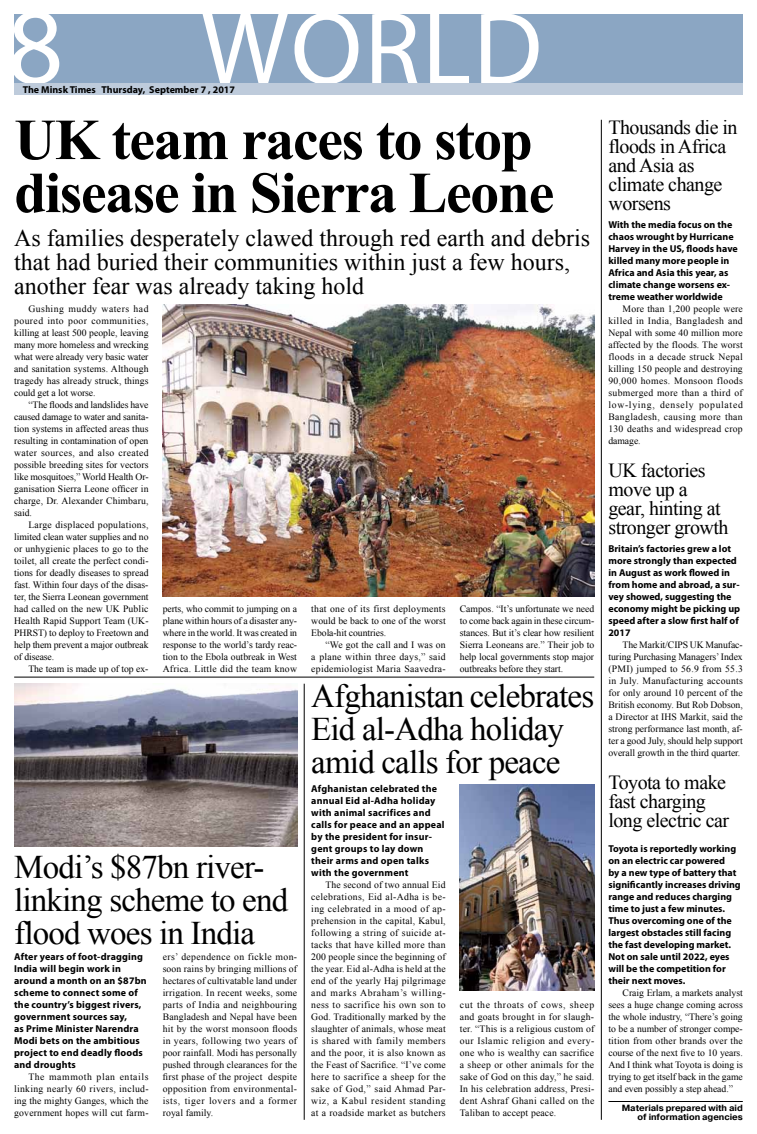
<style>
.page{position:relative;width:757px;height:1134px;background:#fff}
.page>*{position:absolute;margin:0;border:0;box-sizing:border-box;transform-origin:0 0}
.t1{font:109.7px "Myriad Pro";color:#fff}
.t2{font:103.7px "Myriad Pro";letter-spacing:.02em;color:#fff}
.t3{font:700 58px/53px "Times New Roman";letter-spacing:-.025em;color:#000}
.t4{font:33px/33px "Times New Roman";letter-spacing:-.025em;color:#000}
.t5{font:24px/24px "Times New Roman";color:#000}
.t6{font:20px/19px "Times New Roman";letter-spacing:-.025em;color:#000}
.t7{font:700 10px/12px "Myriad Pro";color:#000}
.t8{font:700 10px/12px "Myriad Pro";letter-spacing:.02em;color:#000}
.t9{font:9.7px/12px "Times New Roman";letter-spacing:.01em;color:#000;text-align:justify}
.t10{font:9.7px "Times New Roman";letter-spacing:-.01em;color:#000}
.t11{font:700 9px/9px "Pragmatica C";letter-spacing:-.005em;color:#000;text-align:right}
</style>
<div class="page">
<div style="left:14px;top:14px;width:729px;height:70px;background:#8ba6c3"></div>
<hr style="left:608px;top:1101px;width:135px;height:1px;background:#000">
<hr style="left:601px;top:120px;width:1px;height:1000px;background:#000">
<img style="left:460px;top:785px;width:134px;height:206px">
<img style="left:14px;top:684px;width:283px;height:162px">
<hr style="left:304px;top:684px;width:1px;height:436px;background:#000">
<hr style="left:14px;top:677px;width:580px;height:1px;background:#000">
<img style="left:163px;top:304px;width:431px;height:293px">
<div style="left:14px;top:84px;width:729px;height:11px;background:#becbdb"></div>
<h1 class="t1" style="left:7px;top:-21px;width:58px">8</h1>
<h2 class="t2" style="left:201px;top:-15px;width:343px">WORLD</h2>
<p class="t7" style="left:23px;top:83px;width:214px">The Minsk Times Thursday, September 7 , 2017</p>
<h3 class="t3" style="left:14px;top:112px;width:542px">UK team races to stop disease in Sierra Leone</h3>
<h3 class="t5" style="left:14px;top:226px;width:577px">As families desperately clawed through red earth and debris that had buried their communities within just a few hours, another fear was already taking hold</h3>
<p class="t9" style="left:14px;top:303px;width:136px;text-indent:14px">Gushing muddy waters had poured into poor communities, killing at least 500 people, leaving many more homeless and wrecking what were already very basic water and sanitation systems. Although tragedy has already struck, things could get a lot worse.</p>
<p class="t9" style="left:14px;top:399px;width:136px;text-indent:14px">“The floods and landslides have caused damage to water and sanita&shy;tion systems in affected areas thus resulting in contamination of open water sources, and also created possible breeding sites for vectors like mosquitoes,” World Health Or&shy;ganisation Sierra Leone officer in charge, Dr. Alexander Chimbaru, said.</p>
<p class="t9" style="left:14px;top:519px;width:136px;text-indent:14px">Large displaced populations, limited clean water supplies and no or unhygienic places to go to the toilet, all create the perfect condi&shy;tions for deadly diseases to spread fast. Within four days of the disas&shy;ter, the Sierra Leonean government had called on the new UK Public Health Rapid Support Team (UK-PHRST) to deploy to Freetown and help them prevent a major outbreak of disease.</p>
<p class="t10" style="left:28px;top:662px;width:122px">The team is made up of top ex-</p>
<p class="t9" style="left:163px;top:603px;width:136px">perts, who commit to jumping on a plane within hours of a disaster any&shy;where in the world. It was created in response to the world’s tardy reac&shy;tion to the Ebola outbreak in West Africa. Little did the team know</p>
<p class="t9" style="left:311px;top:603px;width:136px">that one of its first deployments would be back to one of the worst Ebola-hit countries.</p>
<p class="t9" style="left:311px;top:639px;width:136px;text-indent:14px">“We got the call and I was on a plane within three days,” said epidemiologist Maria Saavedra-</p>
<p class="t9" style="left:460px;top:603px;width:136px">Campos. “It’s unfortunate we need to come back again in these circum&shy;stances. But it’s clear how resilient Sierra Leoneans are.” Their job to help local governments stop major outbreaks before they start.</p>
<h3 class="t4" style="left:311px;top:678px;width:284px">Afghanistan celebrates<br>Eid al-Adha holiday amid calls for peace</h3>
<h3 class="t4" style="left:14px;top:849px;width:276px">Modi’s $87bn river&shy;linking scheme to end flood woes in India</h3>
<p class="t7" style="left:14px;top:950px;width:134px">After years of foot-dragging<br>India will begin work in around a month on an $87bn scheme to connect some of the country’s biggest rivers, government sources say,<br>as Prime Minister Narendra<br>Modi bets on the ambitious project to end deadly floods and droughts</p>
<p class="t9" style="left:14px;top:1071px;width:136px;text-indent:14px">The mammoth plan entails linking nearly 60 rivers, includ&shy;ing the mighty Ganges, which the government hopes will cut farm-</p>
<p class="t9" style="left:163px;top:951px;width:136px">ers’ dependence on fickle mon&shy;soon rains by bringing millions of hectares of cultivatable land under irrigation. In recent weeks, some parts of India and neighbouring Bangladesh and Nepal have been hit by the worst monsoon floods in years, following two years of poor rainfall. Modi has personally pushed through clearances for the first phase of the project despite opposition from environmental&shy;ists, tiger lovers and a former royal family.</p>
<p class="t8" style="left:311px;top:782px;width:135px">Afghanistan celebrated the annual Eid al-Adha holiday with animal sacrifices and calls for peace and an appeal by the president for insur&shy;gent groups to lay down their arms and open talks with the government</p>
<p class="t9" style="left:311px;top:879px;width:136px;text-indent:14px">The second of two annual Eid celebrations, Eid al-Adha is be&shy;ing celebrated in a mood of ap&shy;prehension in the capital, Kabul, following a string of suicide at&shy;tacks that have killed more than 200 people since the beginning of the year. Eid al-Adha is held at the end of the yearly Haj pilgrimage and marks Abraham’s willing&shy;ness to sacrifice his own son to God. Traditionally marked by the slaughter of animals, whose meat is shared with family members and the poor, it is also known as the Feast of Sacrifice. “I’ve come here to sacrifice a sheep for the sake of God,” said Ahmad Par&shy;wiz, a Kabul resident standing at a roadside market as butchers</p>
<p class="t9" style="left:460px;top:999px;width:136px">cut the throats of cows, sheep and goats brought in for slaugh&shy;ter. “This is a religious custom of our Islamic religion and every&shy;one who is wealthy can sacrifice a sheep or other animals for the sake of God on this day,” he said.<br>In his celebration address, Presi&shy;dent Ashraf Ghani called on the Taliban to accept peace.</p>
<h3 class="t6" style="left:608px;top:117px;width:131px">Thousands die in floods in Africa and Asia as climate change worsens</h3>
<p class="t7" style="left:608px;top:218px;width:131px">With the media focus on the chaos wrought by Hurricane<br>Harvey in the US, floods have killed many more people in<br>Africa and Asia this year, as climate change worsens ex&shy;treme weather worldwide</p>
<p class="t9" style="left:608px;top:303px;width:136px;text-indent:14px">More than 1,200 people were killed in India, Bangladesh and Nepal with some 40 million more affected by the floods. The worst floods in a decade struck Nepal killing 150 people and destroying 90,000 homes. Monsoon floods submerged more than a third of low-lying, densely populated Bangladesh, causing more than 130 deaths and widespread crop damage.</p>
<h3 class="t6" style="left:608px;top:461px;width:122px">UK factories move up a gear, hinting at stronger growth</h3>
<p class="t7" style="left:608px;top:542px;width:133px">Britain’s factories grew a lot more strongly than expected in August as work flowed in from home and abroad, a sur&shy;vey showed, suggesting the economy might be picking up speed after a slow first half of<br>2017</p>
<p class="t9" style="left:608px;top:639px;width:136px;text-indent:14px">The Markit/CIPS UK Manufac&shy;turing Purchasing Managers’ Index (PMI) jumped to 56.9 from 55.3 in July. Manufacturing accounts for only around 10 percent of the British economy. But Rob Dobson, a Director at IHS Markit, said the strong performance last month, af&shy;ter a good July, should help support overall growth in the third quarter.</p>
<h3 class="t6" style="left:608px;top:773px;width:122px">Toyota to make fast charging long electric car</h3>
<p class="t7" style="left:608px;top:842px;width:134px">Toyota is reportedly working on an electric car powered<br>by a new type of battery that significantly increases driving range and reduces charging time to just a few minutes.<br>Thus overcoming one of the largest obstacles still facing the fast developing market.<br>Not on sale until 2022, eyes will be the competition for their next moves.</p>
<p class="t9" style="left:608px;top:987px;width:136px;text-indent:14px">Craig Erlam, a markets analyst sees a huge change coming across the whole industry, “There’s going to be a number of stronger compe&shy;tition from other brands over the course of the next five to 10 years.<br>And I think what Toyota is doing is trying to get itself back in the game and even possibly a step ahead.”</p>
<p class="t11" style="left:622px;top:1103px;width:123px">Materials prepared with aid of information agencies</p>
</div>
